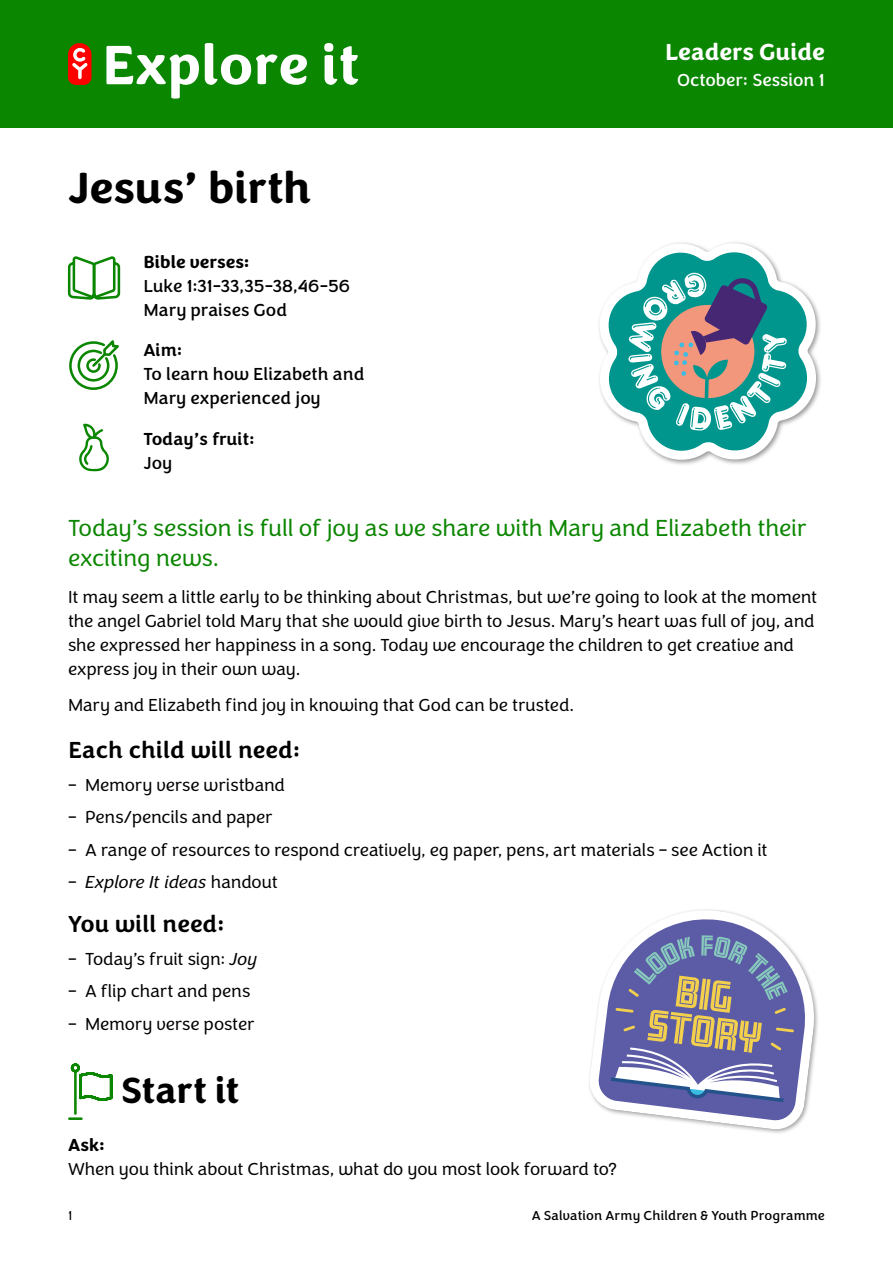
<style>
.page{position:relative;width:893px;height:1263px;background:#fff}
.page>*{position:absolute;margin:0;border:0;box-sizing:border-box;transform-origin:0 0}
.t1{font:700 45px "Congenial";color:#000}
.H2{font:700 37.5px "Congenial";letter-spacing:-.01em;color:#000}
.Intro{font:300 24px/30px "Congenial";letter-spacing:-.01em;color:#0b8600}
.H3{font:500 24px "Congenial";color:#000}
.t2{font:700 24px "Congenial";color:#fff}
.Body_-_Standard{font:300 18px/24px "Congenial";letter-spacing:-.01em;color:#000}
.Body_-_Standard-2{font:18px/24px "Congenial";color:#000}
.t3{font:italic 300 18px "Congenial";letter-spacing:-.015em;color:#000}
.Section{font:500 18px "Congenial";letter-spacing:-.005em;color:#000}
.t4{font:18px "Congenial";color:#fff}
.Section-2{font:700 18px "Congenial";letter-spacing:.005em;color:#000}
.t5{font:13.5px "Congenial";letter-spacing:.005em;color:#000}
.t6{font:300 13.5px "Congenial";color:#000}
.s1{font-style:normal}
.s2{font-style:italic}
</style>
<div class="page">
<div style="left:0;top:0;width:893px;height:128px;background:#0b8600"></div>
<svg style="left:68px;top:43px;width:24px;height:42px"></svg>
<svg style="left:106px;top:46px;width:93px;height:53px"></svg>
<svg style="left:205px;top:43px;width:102px;height:42px"></svg>
<svg style="left:324px;top:43px;width:34px;height:42px"></svg>
<svg style="left:69px;top:340px;width:50px;height:50px"></svg>
<svg style="left:67px;top:257px;width:54px;height:43px"></svg>
<svg style="left:68px;top:1063px;width:45px;height:57px"></svg>
<svg style="left:592px;top:909px;width:224px;height:223px"></svg>
<svg style="left:611px;top:935px;width:185px;height:167px;background:#8384a8"></svg>
<svg style="left:79px;top:423px;width:30px;height:48px"></svg>
<img style="left:599px;top:242px;width:222px;height:223px">
<svg style="left:600px;top:243px;width:216px;height:217px"></svg>
<svg style="left:628px;top:272px;width:159px;height:159px"></svg>
<h1 class="t1" style="left:68px;top:159px;width:245px">Jesus’ birth</h1>
<p class="Section-2" style="left:144px;top:251px;width:108px">Bible verses:</p>
<p class="Body_-_Standard-2" style="left:144px;top:274px;width:208px">Luke 1:31-33,35-38,46-56</p>
<p class="Body_-_Standard-2" style="left:144px;top:298px;width:145px">Mary praises God</p>
<p class="Section" style="left:144px;top:339px;width:41px">Aim:</p>
<p class="Body_-_Standard-2" style="left:144px;top:363px;width:222px">To learn how Elizabeth and<br>Mary experienced joy</p>
<p class="Section" style="left:144px;top:428px;width:113px">Today’s fruit:</p>
<p class="Body_-_Standard-2" style="left:144px;top:451px;width:30px">Joy</p>
<h3 class="t2" style="left:665px;top:37px;width:161px">Leaders Guide</h3>
<p class="t4" style="left:677px;top:69px;width:149px">October: Session 1</p>
<p class="Intro" style="left:68px;top:513px;width:740px">Today’s session is full of joy as we share with Mary and Elizabeth their exciting news.</p>
<p class="Body_-_Standard" style="left:68px;top:585px;width:751px">It may seem a little early to be thinking about Christmas, but we’re going to look at the moment the angel Gabriel told Mary that she would give birth to Jesus. Mary’s heart was full of joy, and she expressed her happiness in a song. Today we encourage the children to get creative and express joy in their own way.</p>
<p class="Body_-_Standard" style="left:68px;top:693px;width:508px">Mary and Elizabeth find joy in knowing that God can be trusted.</p>
<h2 class="H3" style="left:68px;top:736px;width:234px">Each child will need:</h2>
<p class="Body_-_Standard" style="left:68px;top:773px;width:218px">– Memory verse wristband</p>
<p class="Body_-_Standard" style="left:68px;top:806px;width:206px">– Pens/pencils and paper</p>
<p class="Body_-_Standard" style="left:68px;top:838px;width:701px">– A range of resources to respond creatively, eg paper, pens, art materials – see Action it</p>
<p class="t3" style="left:68px;top:872px;width:211px"><span class="s1">–</span> Explore It ideas <span class="s1">handout</span></p>
<h2 class="H3" style="left:68px;top:910px;width:158px">You will need:</h2>
<p class="Body_-_Standard" style="left:68px;top:947px;width:191px">– Today’s fruit sign: <span class="s2">Joy</span></p>
<p class="Body_-_Standard" style="left:68px;top:980px;width:184px">– A flip chart and pens</p>
<p class="Body_-_Standard" style="left:68px;top:1012px;width:188px">– Memory verse poster</p>
<h3 class="H2" style="left:121px;top:1067px;width:120px">Start it</h3>
<p class="Section-2" style="left:68px;top:1133px;width:38px">Ask:</p>
<p class="Body_-_Standard" style="left:68px;top:1157px;width:550px">When you think about Christmas, what do you most look forward to?</p>
<p class="t6" style="left:68px;top:1208px;width:6px">1</p>
<p class="t5" style="left:532px;top:1207px;width:295px">A Salvation Army Children &amp; Youth Programme</p>
</div>
